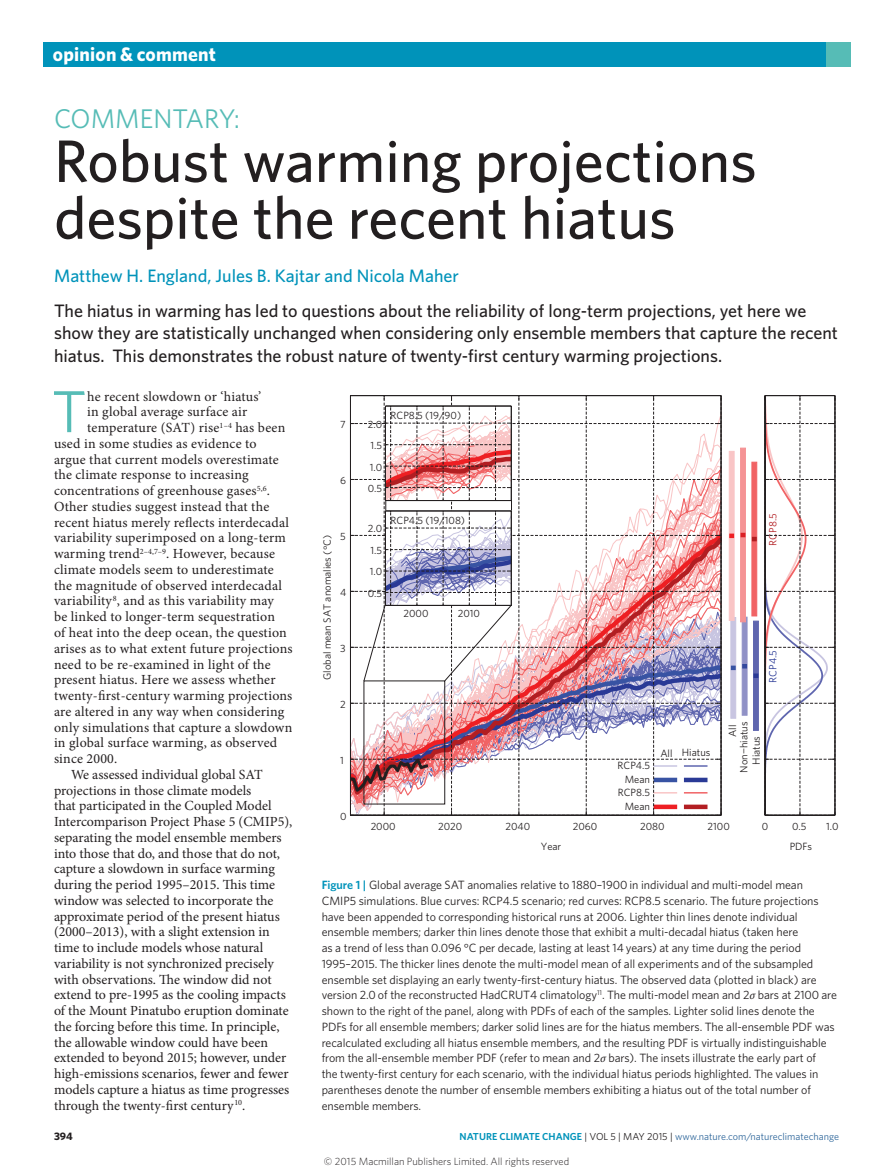
<style>
.page{position:relative;width:893px;height:1174px;background:#fff}
.page>*{position:absolute;margin:0;border:0;box-sizing:border-box;transform-origin:0 0}
.Title{font:500 60px "Whitney";color:#231f20}
.Body_first_w_drop_c{font:59.25px "Whitney";color:#56bcb6}
.Subsection{font:27px "Whitney";color:#56bcb6}
.t1{font:700 19.5px "Whitney";letter-spacing:.01em;color:#fff}
.Standfirst{font:500 18px/22.5px "Whitney";color:#231f20}
.Author{font:500 18px "Whitney";color:#0093ba}
.Body_first_w_drop_c-2{font:13.95px "Minion Pro";letter-spacing:.015em;color:#231f20}
.Body_text{font:13.95px/15.8px "Minion Pro";color:#231f20}
.Figure_caption{font:12px/15.8px "Whitney";letter-spacing:-.005em;color:#231f20}
.t2{font:700 10.8px "Whitney";color:#231f20}
.t3{font:10.5px/13.6px "Whitney";color:#231f20;text-align:right}
.t4{font:300 10.5px "Whitney";color:#231f20}
.t5{font:10.5px "Whitney";color:#2a3a96}
.t6{font:10.5px "Whitney";color:#b21e22}
.t7{font:10.2px "Whitney";color:#2f679b}
.s1{font-weight:600;color:#0093ba}
.s2{font-family:"Minion Pro";font-style:italic}
.s3{color:#231f20}
</style>
<div class="page">
<div style="left:43px;top:43px;width:807px;height:24px;background:#0093ba"></div>
<div style="left:826px;top:43px;width:24px;height:24px;background:#56bcb6"></div>
<svg style="left:730px;top:617px;width:6px;height:101px"></svg>
<div style="left:742px;top:617px;width:5px;height:98px;background:#9091c6"></div>
<div style="left:753px;top:621px;width:6px;height:109px;background:#5f66af"></div>
<svg style="left:731px;top:665px;width:5px;height:5px"></svg>
<svg style="left:742px;top:664px;width:5px;height:4px"></svg>
<svg style="left:753px;top:673px;width:5px;height:5px"></svg>
<div style="left:729px;top:451px;width:5px;height:170px;background:#f9c5c6"></div>
<div style="left:740px;top:448px;width:6px;height:174px;background:#f59395"></div>
<svg style="left:751px;top:462px;width:6px;height:154px"></svg>
<svg style="left:729px;top:533px;width:5px;height:5px"></svg>
<svg style="left:741px;top:533px;width:4px;height:4px"></svg>
<svg style="left:752px;top:537px;width:5px;height:4px"></svg>
<svg style="left:765px;top:395px;width:71px;height:421px"></svg>
<svg style="left:350px;top:395px;width:372px;height:421px"></svg>
<hr style="left:511px;top:406px;width:1px;height:94px;background:#231f20">
<hr style="left:385px;top:406px;width:1px;height:94px;background:#231f20">
<hr style="left:385px;top:406px;width:126px;height:1px;background:#231f20">
<hr style="left:385px;top:500px;width:126px;height:1px;background:#231f20">
<h3 class="t1" style="left:53px;top:41px;width:164px">opinion &amp; comment</h3>
<p class="Subsection" style="left:54px;top:101px;width:187px">COMMENTARY:</p>
<p class="Title" style="left:54px;top:121px;width:704px">Robust warming projections</p>
<p class="Title" style="left:54px;top:178px;width:623px">despite the recent hiatus</p>
<p class="Author" style="left:54px;top:263px;width:406px">Matthew H. England, Jules B. Kajtar and Nicola Maher</p>
<p class="Standfirst" style="left:54px;top:299px;width:785px">The hiatus in warming has led to questions about the reliability of long-term projections, yet here we show they are statistically unchanged when considering only ensemble members that capture the recent hiatus. This demonstrates the robust nature of twenty-first century warming projections.</p>
<p class="Body_first_w_drop_c" style="left:52px;top:372px;width:36px">T</p>
<p class="Body_first_w_drop_c-2" style="left:87px;top:387px;width:175px">he recent slowdown or ‘hiatus’</p>
<p class="Body_first_w_drop_c-2" style="left:87px;top:402px;width:162px">in global average surface air</p>
<p class="Body_first_w_drop_c-2" style="left:87px;top:418px;width:200px">temperature (SAT) rise<sup>1–4</sup> has been</p>
<p class="Body_first_w_drop_c-2" style="left:54px;top:434px;width:204px">used in some studies as evidence to</p>
<p class="Body_first_w_drop_c-2" style="left:54px;top:450px;width:226px">argue that current models overestimate</p>
<p class="Body_first_w_drop_c-2" style="left:54px;top:465px;width:196px">the climate response to increasing</p>
<p class="Body_first_w_drop_c-2" style="left:54px;top:481px;width:218px">concentrations of greenhouse gases<sup>5,6</sup>.</p>
<p class="Body_first_w_drop_c-2" style="left:54px;top:497px;width:217px">Other studies suggest instead that the</p>
<p class="Body_first_w_drop_c-2" style="left:54px;top:513px;width:237px">recent hiatus merely reflects interdecadal</p>
<p class="Body_first_w_drop_c-2" style="left:54px;top:528px;width:234px">variability superimposed on a long-term</p>
<p class="Body_first_w_drop_c-2" style="left:54px;top:544px;width:223px">warming trend<sup>2–4,7–9</sup>. However, because</p>
<p class="Body_first_w_drop_c-2" style="left:54px;top:560px;width:221px">climate models seem to underestimate</p>
<p class="Body_first_w_drop_c-2" style="left:54px;top:576px;width:230px">the magnitude of observed interdecadal</p>
<p class="Body_first_w_drop_c-2" style="left:54px;top:591px;width:221px">variability<sup>8</sup>, and as this variability may</p>
<p class="Body_first_w_drop_c-2" style="left:54px;top:607px;width:222px">be linked to longer-term sequestration</p>
<p class="Body_first_w_drop_c-2" style="left:54px;top:623px;width:234px">of heat into the deep ocean, the question</p>
<p class="Body_first_w_drop_c-2" style="left:54px;top:639px;width:240px">arises as to what extent future projections</p>
<p class="Body_first_w_drop_c-2" style="left:54px;top:654px;width:218px">need to be re-examined in light of the</p>
<p class="Body_first_w_drop_c-2" style="left:54px;top:670px;width:223px">present hiatus. Here we assess whether</p>
<p class="Body_first_w_drop_c-2" style="left:54px;top:686px;width:240px">twenty-first-century warming projections</p>
<p class="Body_first_w_drop_c-2" style="left:54px;top:702px;width:232px">are altered in any way when considering</p>
<p class="Body_first_w_drop_c-2" style="left:54px;top:717px;width:240px">only simulations that capture a slowdown</p>
<p class="Body_first_w_drop_c-2" style="left:54px;top:733px;width:225px">in global surface warming, as observed</p>
<p class="Body_first_w_drop_c-2" style="left:54px;top:749px;width:65px">since 2000.</p>
<p class="Body_text" style="left:54px;top:766px;width:240px;text-indent:17px">We assessed individual global SAT projections in those climate models<br>that participated in the Coupled Model Intercomparison Project Phase 5 (CMIP5), separating the model ensemble members into those that do, and those that do not, capture a slowdown in surface warming during the period 1995–2015. This time window was selected to incorporate the approximate period of the present hiatus (2000–2013), with a slight extension in time to include models whose natural variability is not synchronized precisely with observations. The window did not extend to pre-1995 as the cooling impacts of the Mount Pinatubo eruption dominate the forcing before this time. In principle, the allowable window could have been extended to beyond 2015; however, under high-emissions scenarios, fewer and fewer models capture a hiatus as time progresses through the twenty-first century<sup>10</sup>.</p>
<p class="t3" style="left:391px;top:408px;width:72px">RCP8.5 (19/90)</p>
<p class="t3" style="left:368px;top:417px;width:16px">2.0</p>
<p class="t3" style="left:340px;top:417px;width:7px">7</p>
<p class="t3" style="left:370px;top:438px;width:13px">1.5</p>
<p class="t3" style="left:370px;top:460px;width:14px">1.0</p>
<p class="t3" style="left:340px;top:473px;width:7px">6</p>
<p class="t3" style="left:368px;top:481px;width:16px">0.5</p>
<p class="t6" style="left:766px;top:546px;width:34px;rotate:-90deg">RCP8.5</p>
<p class="t3" style="left:391px;top:513px;width:76px">RCP4.5 (19/108)</p>
<p class="t3" style="left:368px;top:522px;width:16px">2.0</p>
<p class="t3" style="left:340px;top:529px;width:7px">5</p>
<p class="t3" style="left:320px;top:680px;width:147px;rotate:-90deg">Global mean SAT anomalies (°C)</p>
<p class="t3" style="left:370px;top:543px;width:13px">1.5</p>
<p class="t3" style="left:370px;top:565px;width:14px">1.0</p>
<p class="t3" style="left:340px;top:585px;width:8px">4</p>
<p class="t3" style="left:368px;top:586px;width:16px">0.5</p>
<p class="t3" style="left:403px;top:606px;width:27px">2000</p>
<p class="t3" style="left:458px;top:606px;width:24px">2010</p>
<p class="t3" style="left:340px;top:641px;width:7px">3</p>
<p class="t5" style="left:766px;top:682px;width:34px;rotate:-90deg">RCP4.5</p>
<p class="t3" style="left:340px;top:697px;width:7px">2</p>
<p class="t3" style="left:725px;top:737px;width:14px;rotate:-90deg">All</p>
<p class="t3" style="left:737px;top:772px;width:52px;rotate:-90deg">Non−hiatus</p>
<p class="t3" style="left:749px;top:764px;width:30px;rotate:-90deg">Hiatus</p>
<p class="t3" style="left:660px;top:745px;width:52px">All Hiatus</p>
<p class="t3" style="left:340px;top:753px;width:5px">1</p>
<p class="t3" style="left:618px;top:758px;width:34px">RCP4.5<br>Mean<br>RCP8.5<br>Mean</p>
<p class="t3" style="left:340px;top:809px;width:8px">0</p>
<p class="t3" style="left:371px;top:819px;width:27px">2000</p>
<p class="t3" style="left:438px;top:819px;width:26px">2020</p>
<p class="t3" style="left:505px;top:819px;width:26px">2040</p>
<p class="t3" style="left:573px;top:819px;width:26px">2060</p>
<p class="t3" style="left:640px;top:819px;width:26px">2080</p>
<p class="t3" style="left:708px;top:819px;width:24px">2100</p>
<p class="t3" style="left:762px;top:819px;width:8px">0</p>
<p class="t3" style="left:792px;top:819px;width:16px">0.5</p>
<p class="t3" style="left:826px;top:819px;width:14px">1.0</p>
<p class="t3" style="left:541px;top:839px;width:22px">Year</p>
<p class="t3" style="left:790px;top:839px;width:24px">PDFs</p>
<p class="Figure_caption" style="left:322px;top:876px;width:517px"><span class="s1">Figure 1 |</span> Global average SAT anomalies relative to 1880–1900 in individual and multi-model mean CMIP5 simulations. Blue curves: RCP4.5 scenario; red curves: RCP8.5 scenario. The future projections have been appended to corresponding historical runs at 2006. Lighter thin lines denote individual ensemble members; darker thin lines denote those that exhibit a multi-decadal hiatus (taken here<br>as a trend of less than 0.096 °C per decade, lasting at least 14 years) at any time during the period 1995–2015. The thicker lines denote the multi-model mean of all experiments and of the subsampled ensemble set displaying an early twenty-first-century hiatus. The observed data (plotted in black) are version 2.0 of the reconstructed HadCRUT4 climatology<sup>11</sup>. The multi-model mean and 2<span class="s2">σ</span> bars at 2100 are shown to the right of the panel, along with PDFs of each of the samples. Lighter solid lines denote the PDFs for all ensemble members; darker solid lines are for the hiatus members. The all-ensemble PDF was recalculated excluding all hiatus ensemble members, and the resulting PDF is virtually indistinguishable from the all-ensemble member PDF (refer to mean and 2<span class="s2">σ</span> bars). The insets illustrate the early part of<br>the twenty-first century for each scenario, with the individual hiatus periods highlighted. The values in parentheses denote the number of ensemble members exhibiting a hiatus out of the total number of ensemble members.</p>
<p class="t2" style="left:54px;top:1129px;width:20px">394</p>
<p class="t7" style="left:460px;top:1129px;width:381px"><span class="s1">NATURE CLIMATE CHANGE</span> <span class="s3">| VOL 5 | MAY 2015 |</span> www.nature.com/natureclimatechange</p>
<p class="t4" style="left:324px;top:1154px;width:247px">© 2015 Macmillan Publishers Limited. All rights reserved</p>
</div>
